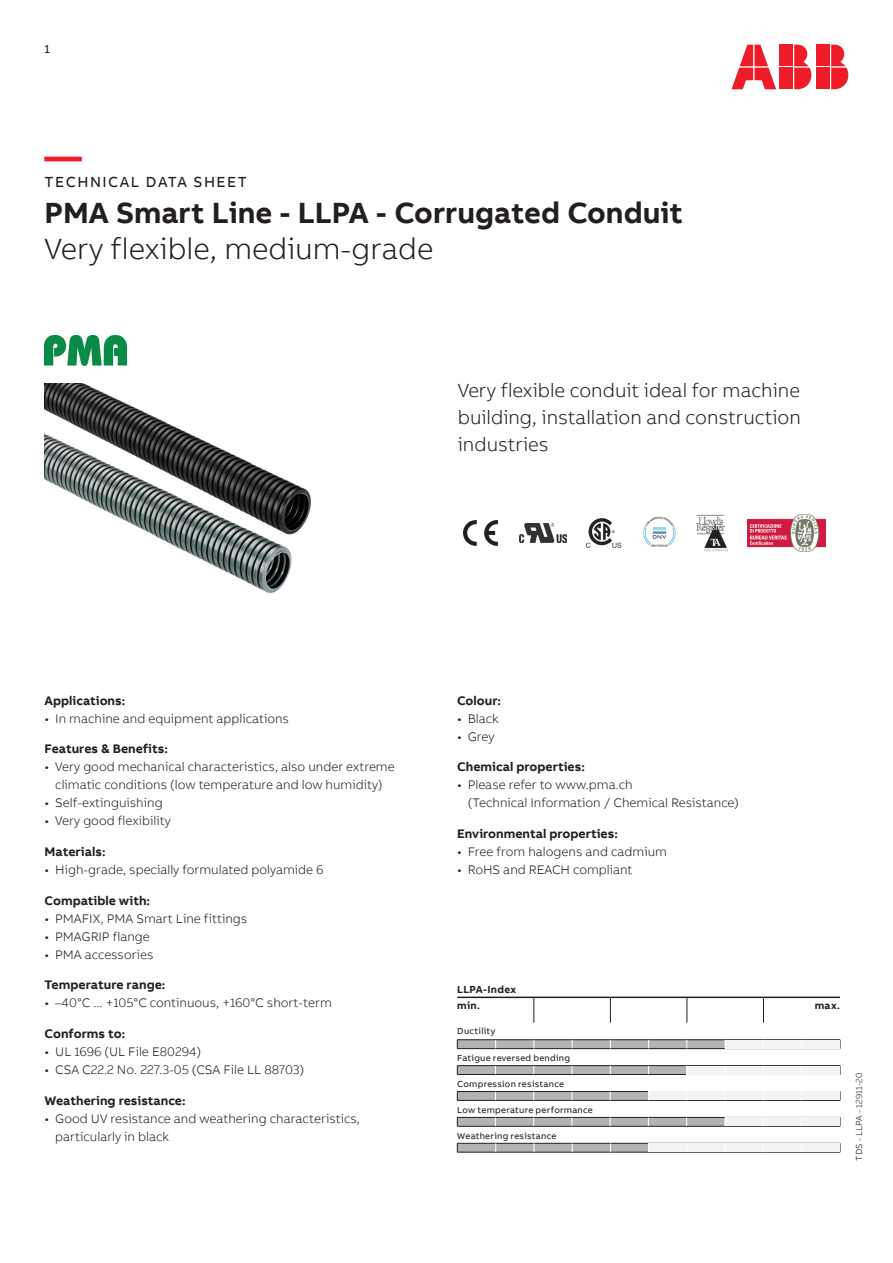
<style>
.page{position:relative;width:893px;height:1263px;background:#fff}
.page>*{position:absolute;margin:0;border:0;box-sizing:border-box;transform-origin:0 0}
.t1{font:700 37.5px "AB Bvoice";color:#ee1c28}
.Headlines_25pt___lea{font:700 30px "AB Bvoice";color:#231f20}
.Subheadlines_25pt{font:300 30px "AB Bvoice";color:#231f20}
.Lead_Text_13pt___lea{font:300 19.5px/27px "AB Bvoice";color:#231f20;text-align:justify}
.Category_10pt___lead{font:15px "AB Bvoice";letter-spacing:.1em;color:#231f20}
.t2{font:300 12.75px/18px "AB Bvoice";color:#231f20}
.PT{font:700 12.75px "AB Bvoice";color:#231f20}
.t3{font:12px "AB Bvoice";color:#231f20}
.Table_Title_Left_7pt{font:700 10.5px "AB Bvoice";letter-spacing:.025em;color:#231f20}
.mdl_Tabelle_text{font:9px "AB Bvoice";letter-spacing:.025em;color:#231f20}
.Type___Part_number{font:300 9px "AB Bvoice";color:#231f20}
</style>
<div class="page">
<div style="left:817px;top:45px;width:13px;height:21px;background:#ee1c28"></div>
<div style="left:817px;top:68px;width:13px;height:21px;background:#ee1c28"></div>
<svg style="left:831px;top:45px;width:17px;height:44px"></svg>
<svg style="left:731px;top:45px;width:45px;height:44px"></svg>
<div style="left:780px;top:45px;width:13px;height:21px;background:#ee1c28"></div>
<div style="left:780px;top:68px;width:13px;height:21px;background:#ee1c28"></div>
<svg style="left:794px;top:45px;width:17px;height:44px"></svg>
<img style="left:45px;top:383px;width:266px;height:210px">
<img style="left:45px;top:336px;width:81px;height:29px">
<img style="left:463px;top:520px;width:35px;height:26px">
<img style="left:519px;top:524px;width:47px;height:18px">
<img style="left:585px;top:518px;width:37px;height:30px">
<img style="left:643px;top:516px;width:33px;height:31px">
<img style="left:696px;top:515px;width:32px;height:36px">
<img style="left:748px;top:515px;width:78px;height:36px">
<svg style="left:534px;top:998px;width:1px;height:25px"></svg>
<svg style="left:610px;top:998px;width:1px;height:25px"></svg>
<svg style="left:687px;top:998px;width:1px;height:25px"></svg>
<svg style="left:763px;top:998px;width:1px;height:25px"></svg>
<hr style="left:457px;top:1152px;width:77px;height:1px;background:#231f20">
<hr style="left:534px;top:1152px;width:76px;height:1px;background:#231f20">
<hr style="left:610px;top:1152px;width:77px;height:1px;background:#231f20">
<hr style="left:687px;top:1152px;width:76px;height:1px;background:#231f20">
<hr style="left:763px;top:1152px;width:77px;height:1px;background:#231f20">
<hr style="left:457px;top:1039px;width:77px;height:1px;background:#231f20">
<hr style="left:534px;top:1039px;width:76px;height:1px;background:#231f20">
<hr style="left:610px;top:1039px;width:77px;height:1px;background:#231f20">
<hr style="left:687px;top:1039px;width:76px;height:1px;background:#231f20">
<hr style="left:763px;top:1039px;width:77px;height:1px;background:#231f20">
<hr style="left:457px;top:996px;width:77px;height:2px;background:#231f20">
<hr style="left:534px;top:996px;width:76px;height:2px;background:#231f20">
<hr style="left:610px;top:996px;width:77px;height:2px;background:#231f20">
<hr style="left:687px;top:996px;width:76px;height:2px;background:#231f20">
<hr style="left:763px;top:996px;width:77px;height:2px;background:#231f20">
<svg style="left:457px;top:1040px;width:384px;height:112px"></svg>
<p class="t3" style="left:45px;top:42px;width:7px">1</p>
<p class="t1" style="left:45px;top:132px;width:39px">—</p>
<p class="Category_10pt___lead" style="left:45px;top:173px;width:204px">TECHNICAL DATA SHEET</p>
<p class="Headlines_25pt___lea" style="left:45px;top:193px;width:640px">PMA Smart Line - LLPA - Corrugated Conduit</p>
<p class="Subheadlines_25pt" style="left:45px;top:231px;width:390px">Very flexible, medium-grade</p>
<p class="Lead_Text_13pt___lea" style="left:458px;top:377px;width:344px">Very flexible conduit ideal for machine building, installation and construction industries</p>
<p class="PT" style="left:45px;top:692px;width:82px">Applications:</p>
<p class="t2" style="left:45px;top:709px;width:246px">• In machine and equipment applications</p>
<p class="PT" style="left:45px;top:741px;width:125px">Features &amp; Benefits:</p>
<p class="t2" style="left:45px;top:758px;width:352px;text-align:center">• Very good mechanical characteristics, also under extreme climatic conditions (low temperature and low humidity)</p>
<p class="t2" style="left:45px;top:794px;width:120px">• Self-extinguishing</p>
<p class="t2" style="left:45px;top:812px;width:128px">• Very good flexibility</p>
<p class="PT" style="left:45px;top:844px;width:62px">Materials:</p>
<p class="t2" style="left:45px;top:861px;width:281px">• High-grade, specially formulated polyamide 6</p>
<p class="PT" style="left:45px;top:892px;width:107px">Compatible with:</p>
<p class="t2" style="left:45px;top:909px;width:204px">• PMAFIX, PMA Smart Line fittings</p>
<p class="t2" style="left:45px;top:927px;width:107px">• PMAGRIP flange</p>
<p class="t2" style="left:45px;top:945px;width:110px">• PMA accessories</p>
<p class="PT" style="left:45px;top:977px;width:122px">Temperature range:</p>
<p class="t2" style="left:45px;top:994px;width:289px">• –40°C ... +105°C continuous, +160°C short-term</p>
<p class="PT" style="left:45px;top:1025px;width:82px">Conforms to:</p>
<p class="t2" style="left:45px;top:1042px;width:158px">• UL 1696 (UL File E80294)</p>
<p class="t2" style="left:45px;top:1060px;width:261px">• CSA C22.2 No. 227.3-05 (CSA File LL 88703)</p>
<p class="PT" style="left:45px;top:1092px;width:142px">Weathering resistance:</p>
<p class="t2" style="left:55px;top:1109px;width:306px;text-indent:-11px">• Good UV resistance and weathering characteristics, particularly in black</p>
<p class="PT" style="left:457px;top:692px;width:45px">Colour:</p>
<p class="t2" style="left:457px;top:709px;width:43px">• Black</p>
<p class="t2" style="left:457px;top:727px;width:39px">• Grey</p>
<p class="PT" style="left:457px;top:759px;width:129px">Chemical properties:</p>
<p class="t2" style="left:468px;top:776px;width:273px;text-indent:-11px">• Please refer to www.pma.ch<br>(Technical Information / Chemical Resistance)</p>
<p class="PT" style="left:457px;top:826px;width:162px">Environmental properties:</p>
<p class="t2" style="left:457px;top:843px;width:211px">• Free from halogens and cadmium</p>
<p class="t2" style="left:457px;top:861px;width:177px">• RoHS and REACH compliant</p>
<p class="Table_Title_Left_7pt" style="left:457px;top:983px;width:60px">LLPA-Index</p>
<p class="Table_Title_Left_7pt" style="left:457px;top:999px;width:24px">min.</p>
<p class="Table_Title_Left_7pt" style="left:815px;top:999px;width:27px">max.</p>
<p class="mdl_Tabelle_text" style="left:457px;top:1026px;width:39px">Ductility</p>
<p class="mdl_Tabelle_text" style="left:457px;top:1053px;width:114px">Fatigue reversed bending</p>
<p class="mdl_Tabelle_text" style="left:457px;top:1079px;width:108px">Compression resistance</p>
<p class="mdl_Tabelle_text" style="left:457px;top:1105px;width:137px">Low temperature performance</p>
<p class="mdl_Tabelle_text" style="left:457px;top:1130px;width:101px">Weathering resistance</p>
<p class="Type___Part_number" style="left:854px;top:1160px;width:89px;rotate:-90deg">TDS - LLPA - 12911-20</p>
</div>
